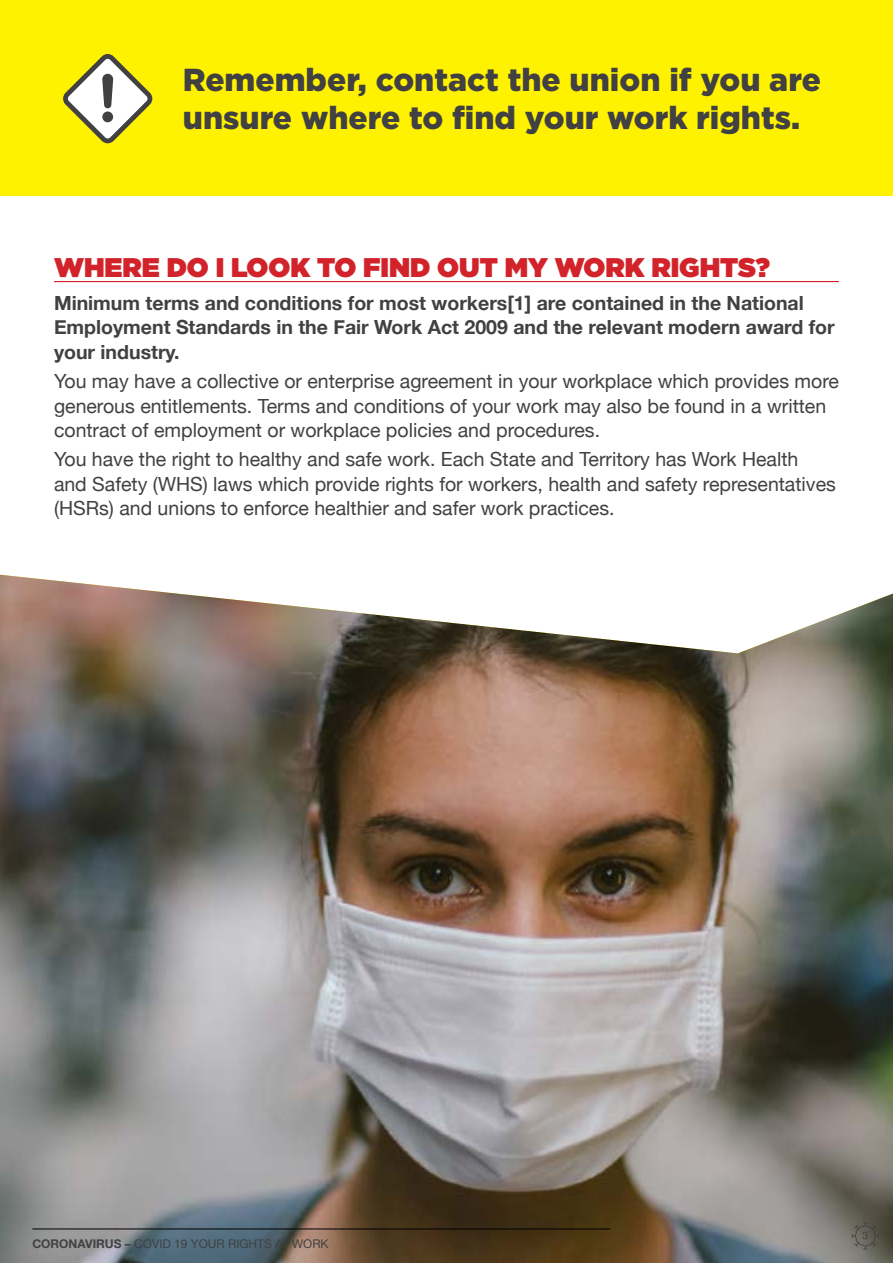
<style>
.page{position:relative;width:893px;height:1263px;background:#fff}
.page>*{position:absolute;margin:0;border:0;box-sizing:border-box;transform-origin:0 0}
.t1{font:900 31.8px/37.5px "Gotham";color:#414042}
.t2{font:900 27px "Gotham";color:#d2232a}
.t3{font:19.5px/24.6px "Helvetica Neue";color:#414042}
.t4{font:700 19.5px/24.6px "Helvetica Neue";color:#414042}
.t5{font:12px "Helvetica Neue";color:#414042}
.t6{font:10.5px "Helvetica Neue";color:#414042}
.s1{font-weight:700}
</style>
<div class="page">
<div style="left:0;top:0;width:893px;height:196px;background:#fff200"></div>
<hr style="left:54px;top:281px;width:785px;height:1px;background:#d2232a">
<svg style="left:63px;top:54px;width:90px;height:89px"></svg>
<img style="left:0;top:575px;width:893px;height:688px">
<svg style="left:852px;top:1222px;width:27px;height:27px"></svg>
<hr style="left:32px;top:1229px;width:578px;height:1px;background:#000">
<h1 class="t1" style="left:183px;top:60px;width:639px">Remember, contact the union if you are unsure where to find your work rights.</h1>
<h2 class="t2" style="left:54px;top:248px;width:718px">WHERE DO I LOOK TO FIND OUT MY WORK RIGHTS?</h2>
<p class="t4" style="left:54px;top:291px;width:782px">Minimum terms and conditions for most workers[1] are contained in the National<br>Employment Standards in the Fair Work Act 2009 and the relevant modern award for your industry.</p>
<p class="t3" style="left:54px;top:370px;width:786px">You may have a collective or enterprise agreement in your workplace which provides more generous entitlements. Terms and conditions of your work may also be found in a written contract of employment or workplace policies and procedures.</p>
<p class="t3" style="left:54px;top:448px;width:783px">You have the right to healthy and safe work. Each State and Territory has Work Health and Safety (WHS) laws which provide rights for workers, health and safety representatives (HSRs) and unions to enforce healthier and safer work practices.</p>
<p class="t5" style="left:32px;top:1235px;width:298px"><span class="s1">CORONAVIRUS –</span> COVID 19 YOUR RIGHTS AT WORK</p>
<p class="t6" style="left:862px;top:1228px;width:7px">3</p>
</div>
